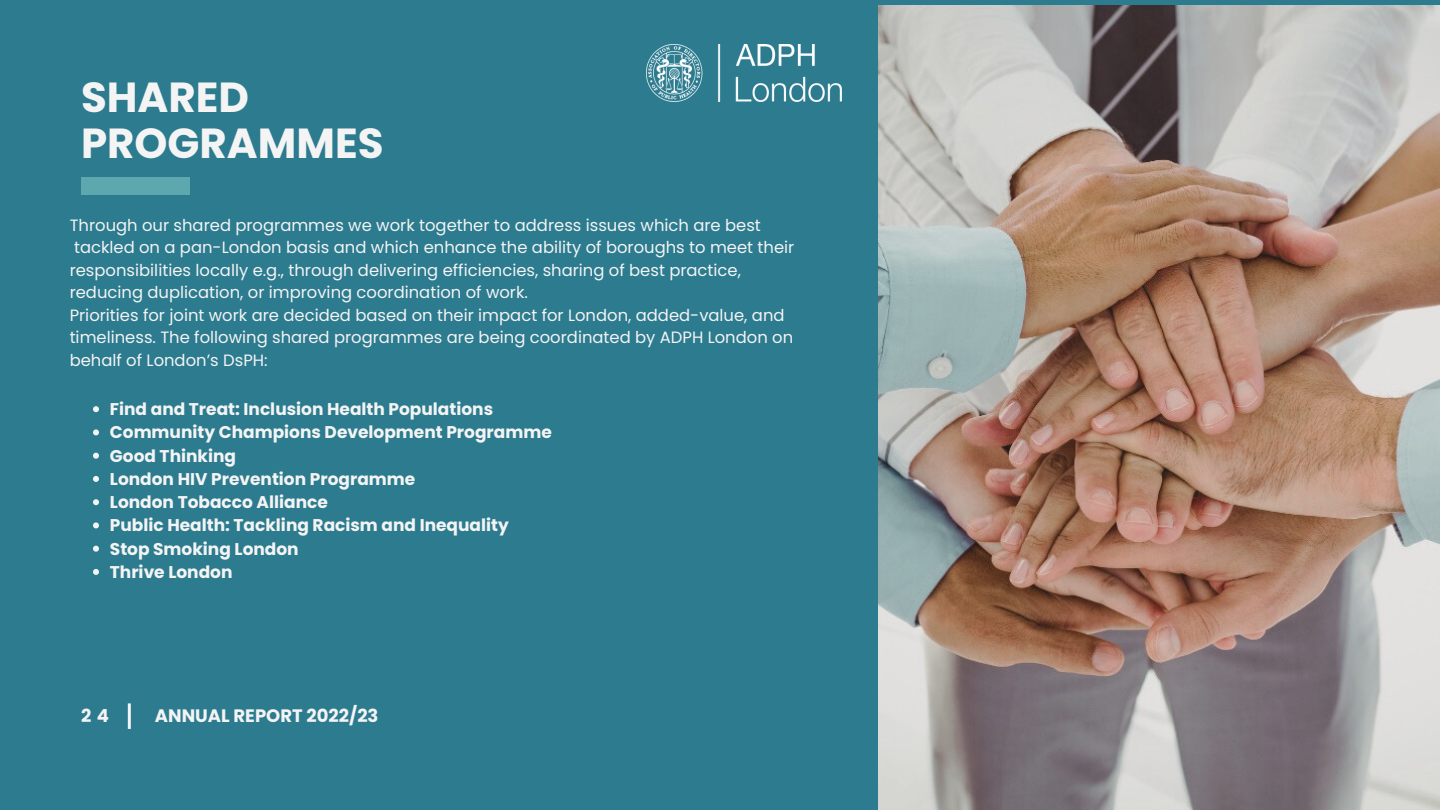
<style>
.page{position:relative;width:1440px;height:810px;background:#2c7b8f}
.page>*{position:absolute;margin:0;border:0;box-sizing:border-box;transform-origin:0 0}
.t1{font:700 42px/45.8px "Poppins";color:#f4f4f4}
.t2{font:700 18px "Poppins";color:#f4f4f4}
.t3{font:700 17px "Poppins";color:#f4f4f4}
.t4{font:16.4px/22.5px "Poppins";color:#f4f4f4}
</style>
<div class="page">
<img style="left:879px;top:5px;width:561px;height:805px">
<div style="left:81px;top:178px;width:109px;height:17px;background:#5da8af"></div>
<hr style="left:128px;top:703px;width:3px;height:26px;background:#f4f4f4">
<img style="left:646px;top:45px;width:195px;height:56px">
<svg style="left:93px;top:406px;width:6px;height:6px"></svg>
<svg style="left:93px;top:429px;width:6px;height:6px"></svg>
<svg style="left:93px;top:453px;width:6px;height:6px"></svg>
<svg style="left:93px;top:476px;width:6px;height:6px"></svg>
<svg style="left:93px;top:499px;width:6px;height:6px"></svg>
<svg style="left:93px;top:522px;width:6px;height:6px"></svg>
<svg style="left:93px;top:546px;width:6px;height:6px"></svg>
<svg style="left:93px;top:569px;width:6px;height:6px"></svg>
<p class="t1" style="left:81px;top:75px;width:304px">SHARED<br>PROGRAMMES</p>
<p class="t4" style="left:70px;top:214px;width:726px">Through our shared programmes we work together to address issues which are best tackled on a pan-London basis and which enhance the ability of boroughs to meet their responsibilities locally e.g., through delivering efficiencies, sharing of best practice, reducing duplication, or improving coordination of work.</p>
<p class="t4" style="left:70px;top:304px;width:725px">Priorities for joint work are decided based on their impact for London, added-value, and timeliness. The following shared programmes are being coordinated by ADPH London on behalf of London’s DsPH:</p>
<p class="t3" style="left:110px;top:397px;width:385px">Find and Treat: Inclusion Health Populations</p>
<p class="t3" style="left:110px;top:421px;width:443px">Community Champions Development Programme</p>
<p class="t3" style="left:110px;top:444px;width:128px">Good Thinking</p>
<p class="t3" style="left:110px;top:467px;width:307px">London HIV Prevention Programme</p>
<p class="t3" style="left:110px;top:490px;width:220px">London Tobacco Alliance</p>
<p class="t3" style="left:110px;top:514px;width:400px">Public Health: Tackling Racism and Inequality</p>
<p class="t3" style="left:110px;top:537px;width:190px">Stop Smoking London</p>
<p class="t3" style="left:110px;top:560px;width:124px">Thrive London</p>
<p class="t2" style="left:81px;top:703px;width:29px">2 4</p>
<p class="t2" style="left:155px;top:703px;width:225px">ANNUAL REPORT 2022/23</p>
</div>
